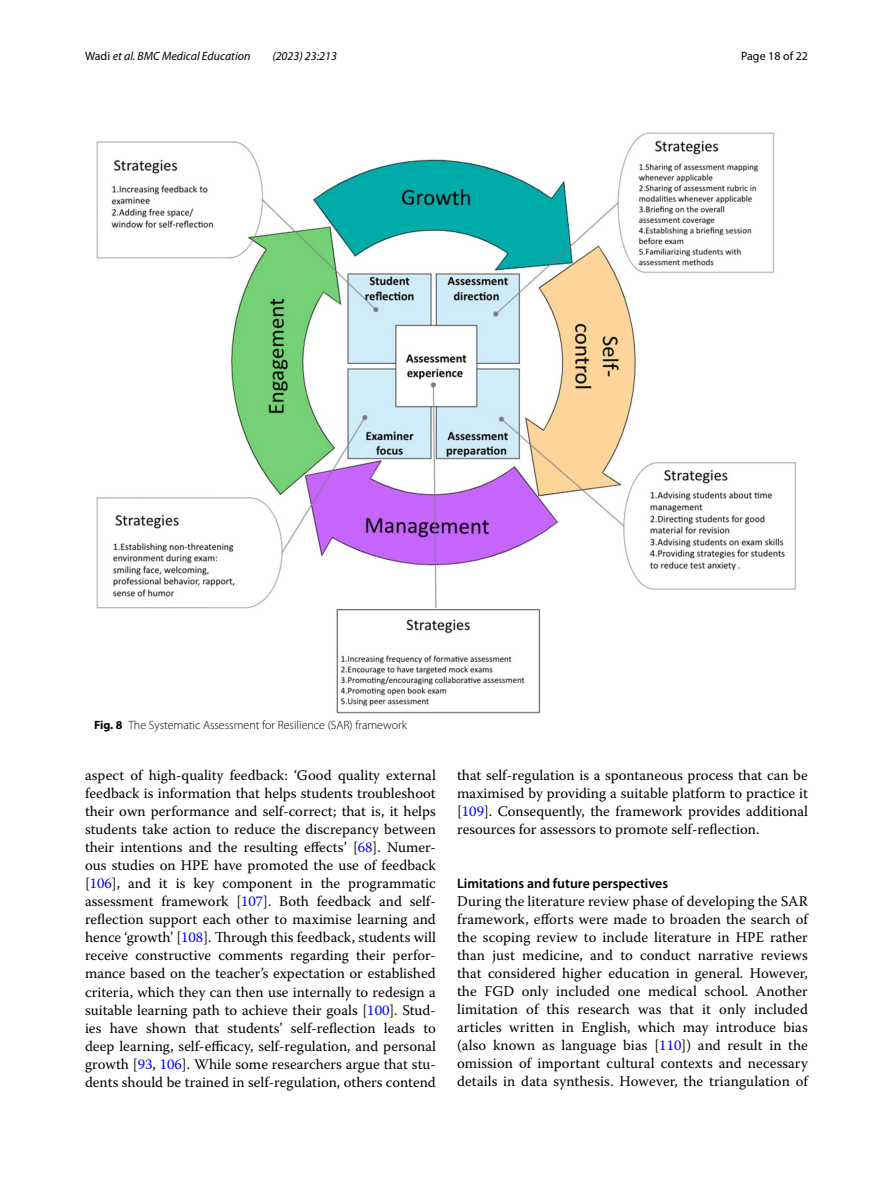
<style>
.page{position:relative;width:893px;height:1187px;background:#fff}
.page>*{position:absolute;margin:0;border:0;box-sizing:border-box;transform-origin:0 0}
.t1{font:14.7px/18px "Warnock Pro";color:#000;text-align:justify}
.t2{font:600 13.8px "Myriad Pro";color:#000}
.t3{font:300 12px "Myriad Pro";color:#000}
.t4{font:italic 12px "Myriad Pro";color:#000}
.t5{font:12px "Myriad Pro";color:#000}
.s1{font-style:normal}
.s2{font-weight:700}
.s3{color:#00f}
</style>
<div class="page">
<img style="left:96px;top:133px;width:700px;height:580px">
<p class="t4" style="left:85px;top:48px;width:167px"><span class="s1">Wadi</span> et al. BMC Medical Education</p>
<p class="t4" style="left:272px;top:48px;width:66px">(2023) 23:213</p>
<p class="t5" style="left:741px;top:49px;width:68px">Page 18 of 22</p>
<p class="t3" style="left:94px;top:718px;width:314px"><span class="s2">Fig. 8</span> The Systematic Assessment for Resilience (SAR) framework</p>
<p class="t1" style="left:85px;top:766px;width:352px">aspect of high-quality feedback: ‘Good quality external feedback is information that helps students troubleshoot their own performance and self-correct; that is, it helps students take action to reduce the discrepancy between their intentions and the resulting effects’ [<span class="s3">68</span>]. Numer&shy;ous studies on HPE have promoted the use of feedback [<span class="s3">106</span>], and it is key component in the programmatic assessment framework [<span class="s3">107</span>]. Both feedback and self&shy;reflection support each other to maximise learning and hence ‘growth’ [<span class="s3">108</span>]. Through this feedback, students will receive constructive comments regarding their perfor&shy;mance based on the teacher’s expectation or established criteria, which they can then use internally to redesign a suitable learning path to achieve their goals [<span class="s3">100</span>]. Stud&shy;ies have shown that students’ self-reflection leads to deep learning, self-efficacy, self-regulation, and personal growth [<span class="s3">93</span>, <span class="s3">106</span>]. While some researchers argue that stu&shy;dents should be trained in self-regulation, others contend</p>
<p class="t1" style="left:457px;top:766px;width:352px">that self-regulation is a spontaneous process that can be maximised by providing a suitable platform to practice it [<span class="s3">109</span>]. Consequently, the framework provides additional resources for assessors to promote self-reflection.</p>
<p class="t2" style="left:457px;top:874px;width:213px">Limitations and future perspectives</p>
<p class="t1" style="left:457px;top:892px;width:352px">During the literature review phase of developing the SAR framework, efforts were made to broaden the search of the scoping review to include literature in HPE rather than just medicine, and to conduct narrative reviews that considered higher education in general. However, the FGD only included one medical school. Another limitation of this research was that it only included articles written in English, which may introduce bias (also known as language bias [<span class="s3">110</span>]) and result in the omission of important cultural contexts and necessary details in data synthesis. However, the triangulation of</p>
</div>
